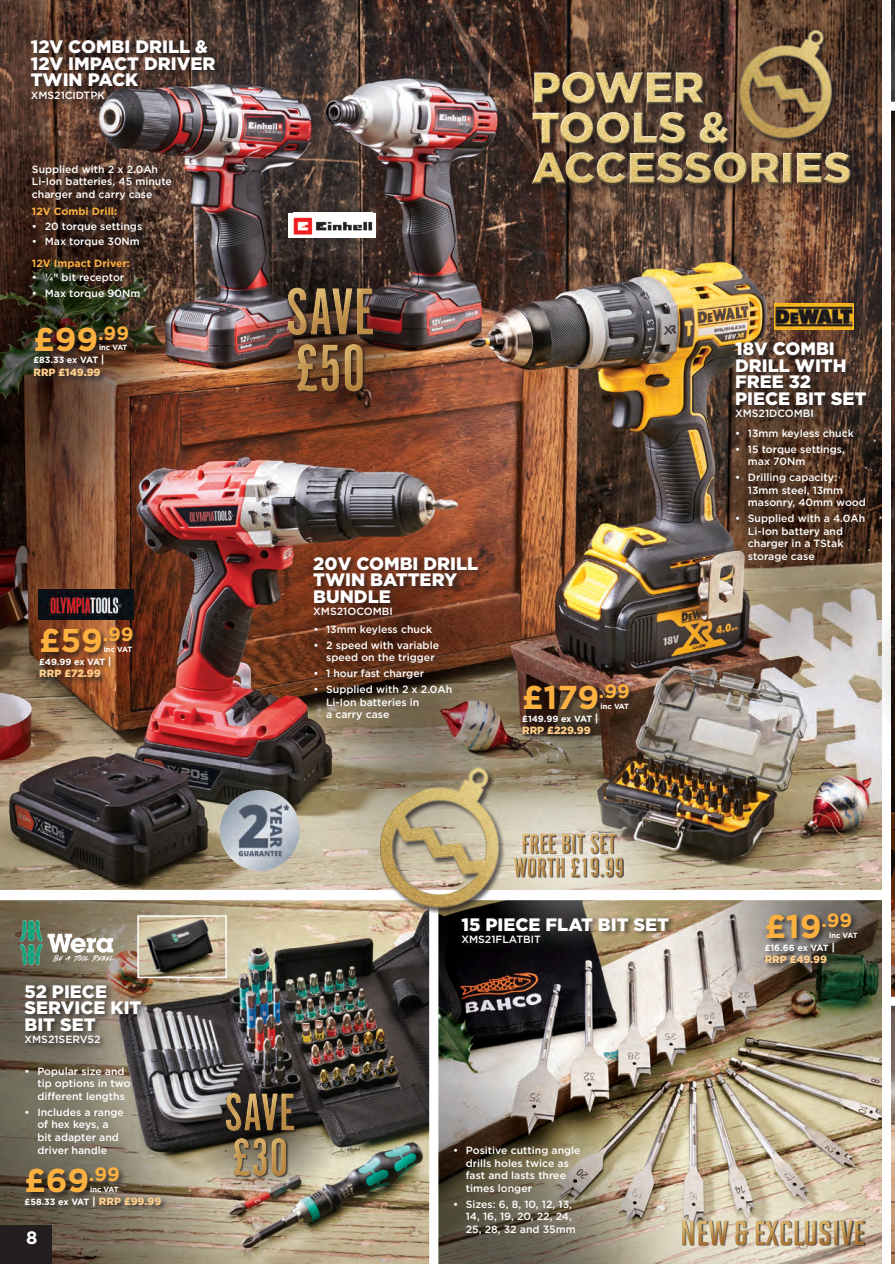
<style>
.page{position:relative;width:895px;height:1264px;background:#fff}
.page>*{position:absolute;margin:0;border:0;box-sizing:border-box;transform-origin:0 0}
.t1{font:69.15px/56.4px "Alternate Got No 1 D";color:#c49753}
.t2{font:55.2px/45px "Alternate Got No 1 D";letter-spacing:.005em;color:#c49753}
.t3{font:700 34.35px "Solano Gothic Pro MVB";color:#c49753}
.t4{font:700 33px "Gotham";letter-spacing:-.005em;color:#fbb03f}
.t5{font:28.65px/23.4px "Alternate Got No 1 D";color:#c49753}
.t6{font:900 18px/16.5px "Gotham";color:#fff}
.t7{font:700 18px "Gotham";color:#fff}
.t8{font:500 10.5px/12.6px "Gotham";color:#fff}
.t9{font:900 10.5px "Gotham";color:#fdcd8a}
.t10{font:700 10.5px "Gotham";color:#fbb03f}
.t11{font:700 9px "Gotham";letter-spacing:-.03em;color:#fff}
.t12{font:700 7.5px "Gotham";letter-spacing:-.045em;color:#fff}
.s1{font-size:10.5px}
.s2{font-weight:900;font-size:10.5px;color:#fdcd8a}
</style>
<div class="page">
<img style="left:0;top:900px;width:429px;height:364px">
<img style="left:0;top:0;width:882px;height:890px">
<img style="left:429px;top:900px;width:435px;height:364px">
<div style="left:0;top:1225px;width:52px;height:39px;background:#231f20"></div>
<div style="left:288px;top:213px;width:88px;height:25px;background:#fff"></div>
<img style="left:293px;top:217px;width:79px;height:18px">
<img style="left:775px;top:303px;width:79px;height:27px">
<img style="left:38px;top:589px;width:95px;height:30px">
<img style="left:220px;top:791px;width:79px;height:79px">
<img style="left:14px;top:920px;width:112px;height:46px">
<img style="left:140px;top:918px;width:84px;height:57px">
<div style="left:137px;top:915px;width:90px;height:63px;border:2px solid #fff"></div>
<div style="left:30px;top:38px;width:192px;height:68px;background:#231f20;opacity:.75"></div>
<div style="left:312px;top:554px;width:173px;height:68px;background:#231f20;opacity:.75"></div>
<div style="left:24px;top:983px;width:124px;height:67px;background:#231f20;opacity:.75"></div>
<div style="left:460px;top:915px;width:216px;height:35px;background:#231f20;opacity:.75"></div>
<div style="left:734px;top:340px;width:139px;height:84px;background:#231f20;opacity:.75"></div>
<img style="left:715px;top:2px;width:161px;height:64px">
<img style="left:348px;top:732px;width:208px;height:206px">
<div style="left:33px;top:325px;width:102px;height:59px;background:#231f20;opacity:.75"></div>
<div style="left:39px;top:626px;width:101px;height:59px;background:#231f20;opacity:.75"></div>
<div style="left:521px;top:683px;width:115px;height:59px;background:#231f20;opacity:.75"></div>
<div style="left:764px;top:912px;width:94px;height:59px;background:#231f20;opacity:.75"></div>
<div style="left:24px;top:1166px;width:144px;height:47px;background:#231f20;opacity:.75"></div>
<img style="left:502px;top:66px;width:378px;height:135px">
<div style="left:530px;top:73px;width:321px;height:112px;background:#231f20;opacity:.75"></div>
<img style="left:242px;top:249px;width:181px;height:181px;border-radius:50%">
<svg style="left:267px;top:275px;width:6px;height:129px"></svg>
<div style="left:273px;top:275px;width:120px;height:133px;background:#c49753;opacity:.42"></div>
<img style="left:477px;top:763px;width:186px;height:186px;border-radius:50%">
<svg style="left:502px;top:827px;width:4px;height:57px"></svg>
<div style="left:506px;top:827px;width:129px;height:61px;background:#c49753;opacity:.42"></div>
<img style="left:187px;top:1059px;width:150px;height:150px;border-radius:50%">
<svg style="left:209px;top:1082px;width:5px;height:104px"></svg>
<div style="left:214px;top:1082px;width:96px;height:108px;background:#c49753;opacity:.42"></div>
<img style="left:618px;top:1175px;width:236px;height:89px">
<svg style="left:668px;top:1209px;width:196px;height:52px;background:#c3b6a2"></svg>
<img style="left:864px;top:102px;width:31px;height:1162px">
<h3 class="t6" style="left:31px;top:39px;width:186px">12V COMBI DRILL &amp;<br>12V IMPACT DRIVER<br>TWIN PACK</h3>
<p class="t8" style="left:31px;top:89px;width:76px">XMS21CIDTPK</p>
<p class="t8" style="left:32px;top:163px;width:141px">Supplied with 2 x 2.0Ah<br>Li-Ion batteries, 45 minute charger and carry case</p>
<p class="t10" style="left:32px;top:204px;width:87px">12V Combi Drill:</p>
<p class="t8" style="left:32px;top:219px;width:112px">• 20 torque settings</p>
<p class="t8" style="left:32px;top:235px;width:109px">• Max torque 30Nm</p>
<p class="t10" style="left:32px;top:256px;width:99px">12V Impact Driver:</p>
<p class="t8" style="left:32px;top:271px;width:94px">• 1/4" bit receptor</p>
<p class="t8" style="left:32px;top:287px;width:110px">• Max torque 90Nm</p>
<h3 class="t4" style="left:33px;top:317px;width:97px">£99<sup>.99</sup></h3>
<p class="t11" style="left:33px;top:354px;width:73px">£83.33 ex VAT <span class="s1">|</span></p>
<p class="t9" style="left:33px;top:365px;width:69px">RRP £149.99</p>
<p class="t12" style="left:99px;top:343px;width:30px">inc VAT</p>
<h3 class="t4" style="left:39px;top:618px;width:96px">£59<sup>.99</sup></h3>
<p class="t11" style="left:39px;top:655px;width:74px">£49.99 ex VAT <span class="s1">|</span></p>
<p class="t9" style="left:39px;top:666px;width:63px">RRP £72.99</p>
<p class="t12" style="left:104px;top:644px;width:30px">inc VAT</p>
<h1 class="t1" style="left:286px;top:285px;width:90px">SAVE £50</h1>
<h3 class="t6" style="left:313px;top:555px;width:166px">20V COMBI DRILL<br>TWIN BATTERY<br>BUNDLE</h3>
<p class="t8" style="left:313px;top:605px;width:81px">XMS21OCOMBI</p>
<p class="t8" style="left:313px;top:623px;width:120px">• 13mm keyless chuck</p>
<p class="t8" style="left:326px;top:638px;width:114px;text-indent:-13px">• 2 speed with variable speed on the trigger</p>
<p class="t8" style="left:313px;top:667px;width:112px">• 1 hour fast charger</p>
<p class="t8" style="left:326px;top:683px;width:128px;text-indent:-13px">• Supplied with 2 x 2.0Ah<br>Li-Ion batteries in<br>a carry case</p>
<h3 class="t4" style="left:522px;top:675px;width:109px">£179<sup>.99</sup></h3>
<p class="t11" style="left:522px;top:712px;width:78px">£149.99 ex VAT <span class="s1">|</span></p>
<p class="t9" style="left:522px;top:723px;width:70px">RRP £229.99</p>
<p class="t12" style="left:600px;top:701px;width:30px">inc VAT</p>
<h3 class="t6" style="left:735px;top:340px;width:133px">18V COMBI<br>DRILL WITH<br>FREE 32<br>PIECE BIT SET</h3>
<p class="t8" style="left:735px;top:407px;width:80px">XMS21DCOMBI</p>
<p class="t8" style="left:735px;top:427px;width:120px">• 13mm keyless chuck</p>
<p class="t8" style="left:748px;top:443px;width:99px;text-indent:-13px">• 15 torque settings, max 70Nm</p>
<p class="t8" style="left:748px;top:471px;width:119px;text-indent:-13px">• Drilling capacity:<br>13mm steel, 13mm masonry, 40mm wood</p>
<p class="t8" style="left:748px;top:512px;width:119px;text-indent:-13px">• Supplied with a 4.0Ah<br>Li-Ion battery and charger in a TStak storage case</p>
<h3 class="t6" style="left:25px;top:982px;width:118px">52 PIECE<br>SERVICE KIT<br>BIT SET</h3>
<p class="t8" style="left:25px;top:1033px;width:77px">XMS21SERV52</p>
<p class="t8" style="left:37px;top:1064px;width:95px;text-indent:-13px">• Popular size and tip options in two different lengths</p>
<p class="t8" style="left:37px;top:1105px;width:88px;text-indent:-13px">• Includes a range of hex keys, a bit adapter and driver handle</p>
<h3 class="t4" style="left:25px;top:1158px;width:97px">£69<sup>.99</sup></h3>
<p class="t11" style="left:25px;top:1196px;width:138px">£58.33 ex VAT <span class="s1">|</span> <span class="s2">RRP £99.99</span></p>
<p class="t12" style="left:90px;top:1184px;width:30px">inc VAT</p>
<h3 class="t7" style="left:26px;top:1226px;width:13px">8</h3>
<h2 class="t2" style="left:225px;top:1091px;width:72px">SAVE £30</h2>
<h3 class="t5" style="left:513px;top:832px;width:112px">FREE BIT SET<br>WORTH £19.99</h3>
<h3 class="t6" style="left:461px;top:915px;width:209px">15 PIECE FLAT BIT SET</h3>
<p class="t8" style="left:461px;top:933px;width:81px">XMS21FLATBIT</p>
<h3 class="t4" style="left:764px;top:904px;width:89px">£19<sup>.99</sup></h3>
<p class="t11" style="left:764px;top:941px;width:72px">£16.66 ex VAT <span class="s1">|</span></p>
<p class="t9" style="left:764px;top:952px;width:64px">RRP £49.99</p>
<p class="t12" style="left:829px;top:930px;width:30px">inc VAT</p>
<p class="t8" style="left:466px;top:1143px;width:116px;text-indent:-13px">• Positive cutting angle drills holes twice as fast and lasts three times longer</p>
<p class="t8" style="left:466px;top:1197px;width:111px;text-indent:-13px">• Sizes: 6, 8, 10, 12, 13,<br>14, 16, 19, 20, 22, 24,<br>25, 28, 32 and 35mm</p>
<h3 class="t3" style="left:679px;top:1210px;width:187px">NEW &amp; EXCLUSIVE</h3>
</div>
